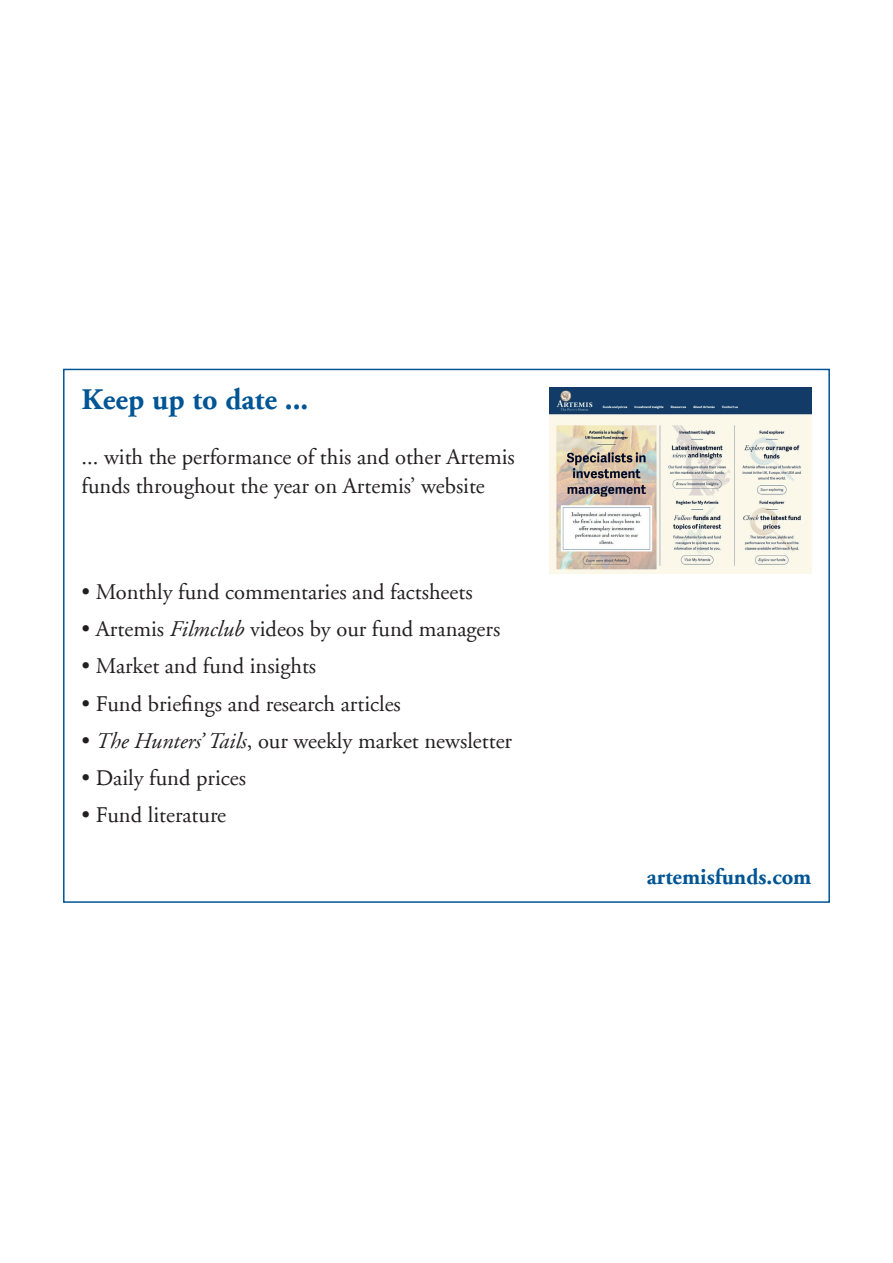
<style>
.page{position:relative;width:893px;height:1263px;background:#fff}
.page>*{position:absolute;margin:0;border:0;box-sizing:border-box;transform-origin:0 0}
.t1{font:700 30px "Adobe Garamond";color:#005595}
.t2{font:22.5px/28.5px "Adobe Garamond";color:#231f20}
.t3{font:700 22.5px "Adobe Garamond";color:#005595}
.s1{font-style:italic}
</style>
<div class="page">
<img style="left:550px;top:388px;width:261px;height:185px">
<h1 class="t1" style="left:82px;top:382px;width:228px">Keep up to date ...</h1>
<p class="t2" style="left:82px;top:443px;width:435px">... with the performance of this and other Artemis funds throughout the year on Artemis’ website</p>
<p class="t2" style="left:82px;top:579px;width:393px">• Monthly fund commentaries and factsheets</p>
<p class="t2" style="left:82px;top:616px;width:420px">• Artemis <span class="s1">Filmclub</span> videos by our fund managers</p>
<p class="t2" style="left:82px;top:653px;width:236px">• Market and fund insights</p>
<p class="t2" style="left:82px;top:690px;width:321px">• Fund briefings and research articles</p>
<p class="t2" style="left:82px;top:727px;width:432px">• <span class="s1">The Hunters’ Tails</span>, our weekly market newsletter</p>
<p class="t2" style="left:82px;top:764px;width:166px">• Daily fund prices</p>
<p class="t2" style="left:82px;top:801px;width:146px">• Fund literature</p>
<p class="t3" style="left:647px;top:864px;width:166px">artemisfunds.com</p>
</div>
